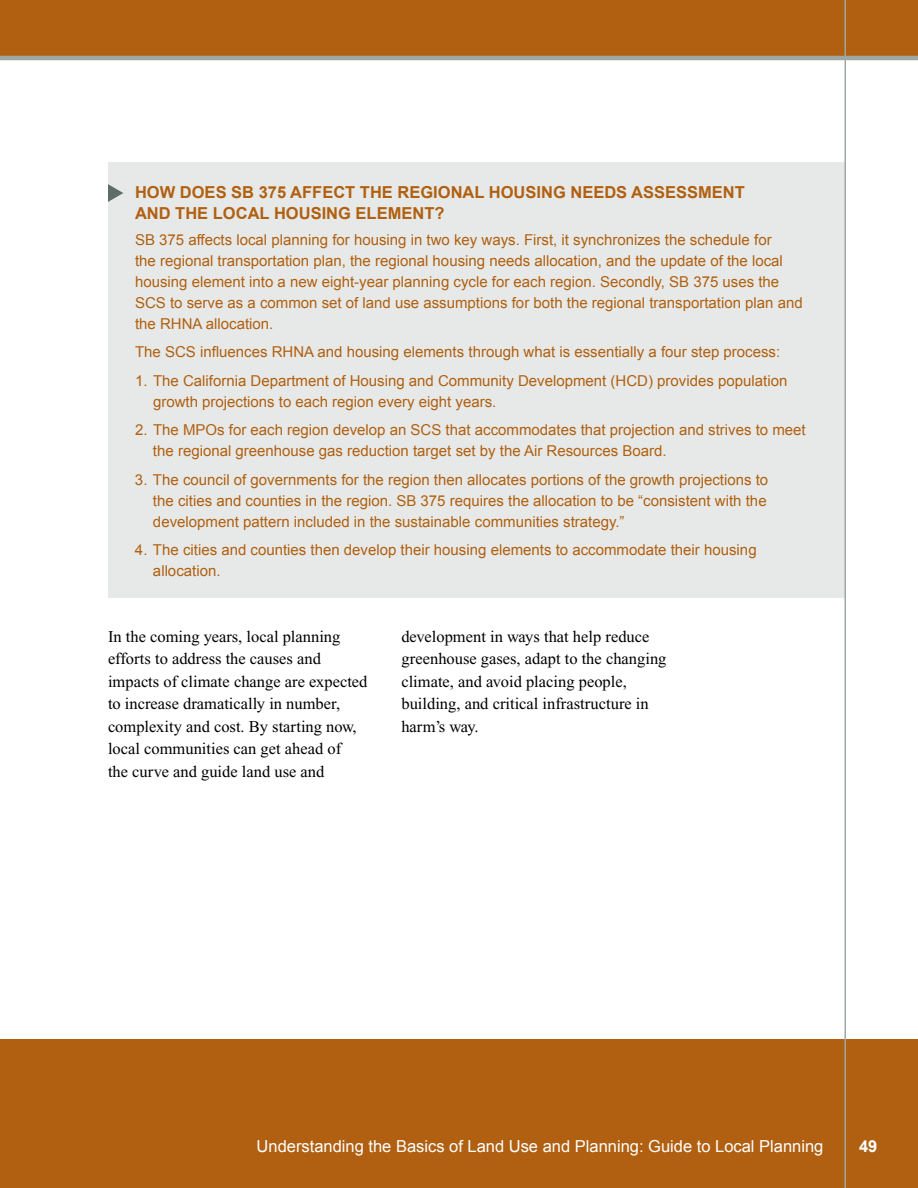
<style>
.page{position:relative;width:918px;height:1188px;background:#fff}
.page>*{position:absolute;margin:0;border:0;box-sizing:border-box;transform-origin:0 0}
.t1{font:16.5px/22.5px "Times New Roman";color:#000}
.t2{font:700 16.5px "Arial";color:#b06010}
.t3{font:16.5px "Arial";color:#fff}
.t4{font:700 16.5px "Arial";color:#fff}
.t5{font:15px/21px "Arial";color:#b06010}
</style>
<div class="page">
<div style="left:0;top:0;width:918px;height:57px;background:#b06010"></div>
<div style="left:0;top:1040px;width:918px;height:148px;background:#b06010"></div>
<hr style="left:0;top:56px;width:918px;height:4px;background:#9ea8a3">
<div style="left:108px;top:162px;width:736px;height:436px;background:#e7e9e8"></div>
<svg style="left:108px;top:184px;width:15px;height:18px"></svg>
<hr style="left:844px;top:0;width:2px;height:1188px;background:#9ea8a3">
<p class="t2" style="left:135px;top:182px;width:448px">HOW DOES SB 375 AFFECT THE REGIONAL HOUSING NEE</p>
<p class="t2" style="left:604px;top:182px;width:137px">DS ASSESSME NT</p>
<p class="t2" style="left:135px;top:203px;width:244px">AND THE LOCAL HOUSING ELEME</p>
<p class="t2" style="left:412px;top:203px;width:34px">NT?</p>
<p class="t5" style="left:135px;top:229px;width:669px">SB 375 affects local planning for housing in two key ways. First, it synchronizes the schedule for<br>the regional transportation plan, the regional housing needs allocation, and the update of the local housing element into a new eight-year planning cycle for each region. Secondly, SB 375 uses the SCS to serve as a common set of land use assumptions for both the regional transportation plan and the RHNA allocation.</p>
<p class="t5" style="left:135px;top:342px;width:647px">The SCS influences RHNA and housing elements through what is essentially a four step process:</p>
<p class="t5" style="left:153px;top:370px;width:636px;text-indent:-18px">1. The California Department of Housing and Community Development (HCD) provides population growth projections to each region every eight years.</p>
<p class="t5" style="left:153px;top:420px;width:654px;text-indent:-18px">2. The MPOs for each region develop an SCS that accommodates that projection and strives to meet the regional greenhouse gas reduction target set by the Air Resources Board.</p>
<p class="t5" style="left:153px;top:469px;width:617px;text-align:justify;text-indent:-18px">3. The council of governments for the region then allocates portions of the growth projections to the cities and counties in the region. SB 375 requires the allocation to be “consistent with the development pattern included in the sustainable communities strategy.”</p>
<p class="t5" style="left:153px;top:540px;width:605px;text-indent:-18px">4. The cities and counties then develop their housing elements to accommodate their housing allocation.</p>
<p class="t1" style="left:108px;top:625px;width:261px">In the coming years, local planning efforts to address the causes and impacts of climate change are expected to increase dramatically in number, complexity and cost. By starting now, local communities can get ahead of<br>the curve and guide land use and</p>
<p class="t1" style="left:401px;top:625px;width:267px">development in ways that help reduce greenhouse gases, adapt to the changing climate, and avoid placing people, building, and critical infrastructure in harm’s way.</p>
<p class="t3" style="left:257px;top:1135px;width:568px">Understanding the Basics of Land Use and Planning: Guide to Local Planning</p>
<p class="t4" style="left:859px;top:1135px;width:20px">49</p>
</div>
